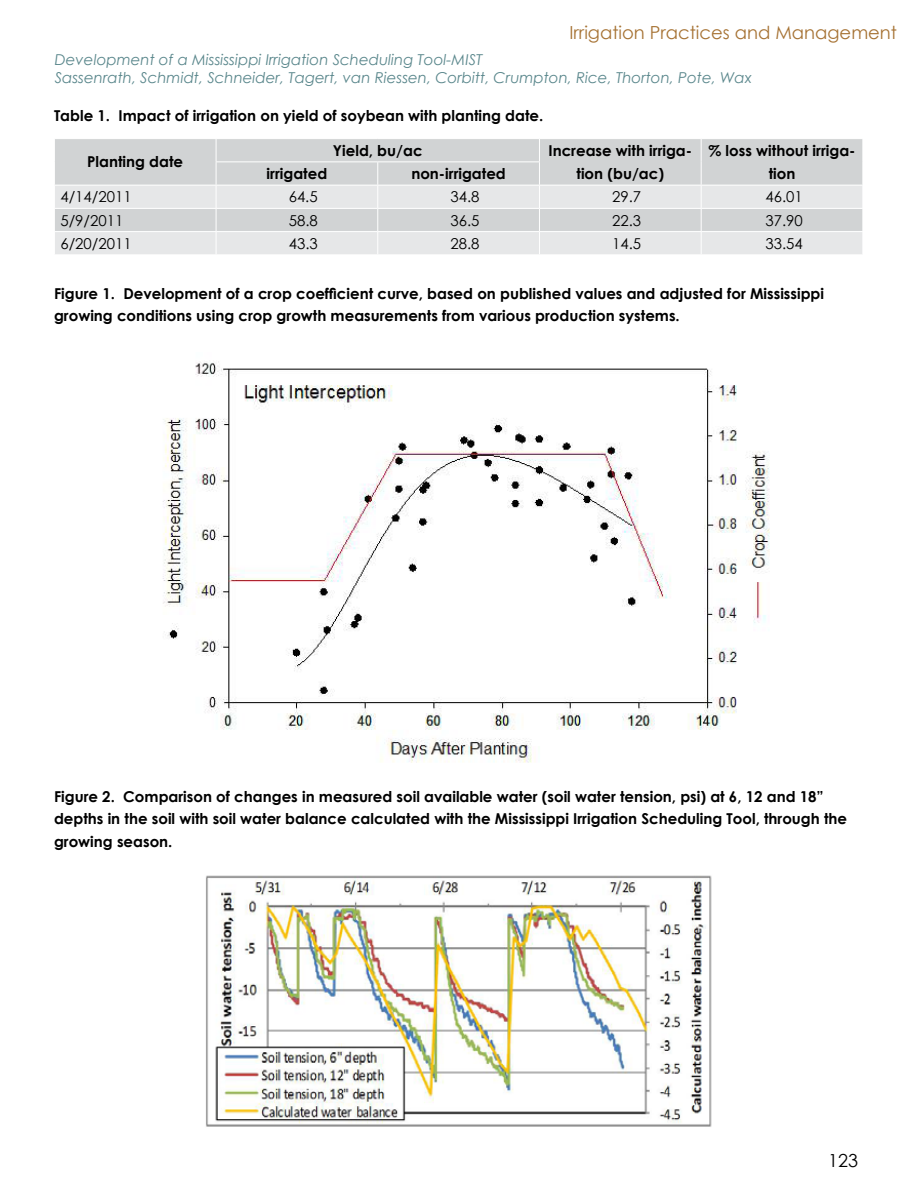
<style>
.page{position:relative;width:918px;height:1188px;background:#fff}
.page>*{position:absolute;margin:0;border:0;box-sizing:border-box;transform-origin:0 0}
.t1{font:18px "Century Gothic";color:#a67233}
.t2{font:18px "Century Gothic";color:#000}
.t3{font:700 15px/22.5px "Century Gothic";color:#000}
.t4{font:italic 15px/18px "Century Gothic";color:#5a878c}
.t5{font:15px "Century Gothic";color:#000}
</style>
<div class="page">
<div style="left:55px;top:139px;width:807px;height:46px;background:#d1d3d4"></div>
<svg style="left:55px;top:186px;width:807px;height:68px;background:#dfe0e1"></svg>
<hr style="left:216px;top:161px;width:162px;height:1px;background:#fff">
<hr style="left:378px;top:161px;width:162px;height:1px;background:#fff">
<hr style="left:54px;top:208px;width:162px;height:1px;background:#fff">
<hr style="left:216px;top:208px;width:162px;height:1px;background:#fff">
<hr style="left:378px;top:208px;width:161px;height:1px;background:#fff">
<hr style="left:539px;top:208px;width:162px;height:1px;background:#fff">
<hr style="left:701px;top:208px;width:162px;height:1px;background:#fff">
<hr style="left:54px;top:231px;width:162px;height:1px;background:#fff">
<hr style="left:216px;top:231px;width:162px;height:1px;background:#fff">
<svg style="left:216px;top:139px;width:1px;height:115px"></svg>
<hr style="left:378px;top:231px;width:161px;height:1px;background:#fff">
<svg style="left:377px;top:162px;width:1px;height:92px"></svg>
<hr style="left:539px;top:231px;width:162px;height:1px;background:#fff">
<svg style="left:539px;top:139px;width:1px;height:115px"></svg>
<hr style="left:701px;top:231px;width:162px;height:1px;background:#fff">
<svg style="left:701px;top:139px;width:1px;height:115px"></svg>
<svg style="left:862px;top:139px;width:1px;height:92px"></svg>
<img style="left:163px;top:361px;width:607px;height:402px">
<img style="left:206px;top:875px;width:506px;height:252px">
<p class="t1" style="left:569px;top:20px;width:329px">Irrigation Practices and Management</p>
<p class="t4" style="left:55px;top:51px;width:699px">Development of a Mississippi Irrigation Scheduling Tool-MIST<br>Sassenrath, Schmidt, Schneider, Tagert, van Riessen, Corbitt, Crumpton, Rice, Thorton, Pote, Wax</p>
<p class="t3" style="left:54px;top:104px;width:491px">Table 1. Impact of irrigation on yield of soybean with planting date.</p>
<p class="t3" style="left:87px;top:150px;width:97px">Planting date</p>
<p class="t3" style="left:333px;top:139px;width:91px">Yield, bu/ac</p>
<p class="t3" style="left:548px;top:139px;width:145px;text-align:center">Increase with irriga&shy;tion (bu/ac)</p>
<p class="t3" style="left:709px;top:139px;width:148px">% loss without irriga-</p>
<p class="t3" style="left:267px;top:162px;width:62px">irrigated</p>
<p class="t3" style="left:411px;top:162px;width:96px">non-irrigated</p>
<p class="t3" style="left:769px;top:161px;width:28px">tion</p>
<p class="t5" style="left:60px;top:186px;width:73px">4/14/2011</p>
<p class="t5" style="left:289px;top:186px;width:31px">64.5</p>
<p class="t5" style="left:450px;top:186px;width:31px">34.8</p>
<p class="t5" style="left:612px;top:186px;width:31px">29.7</p>
<p class="t5" style="left:765px;top:186px;width:39px">46.01</p>
<p class="t5" style="left:60px;top:210px;width:64px">5/9/2011</p>
<p class="t5" style="left:289px;top:210px;width:31px">58.8</p>
<p class="t5" style="left:450px;top:210px;width:31px">36.5</p>
<p class="t5" style="left:612px;top:210px;width:31px">22.3</p>
<p class="t5" style="left:766px;top:210px;width:39px">37.90</p>
<p class="t5" style="left:60px;top:233px;width:73px">6/20/2011</p>
<p class="t5" style="left:289px;top:233px;width:31px">43.3</p>
<p class="t5" style="left:450px;top:233px;width:31px">28.8</p>
<p class="t5" style="left:612px;top:233px;width:31px">14.5</p>
<p class="t5" style="left:766px;top:233px;width:39px">33.54</p>
<p class="t3" style="left:54px;top:281px;width:772px">Figure 1. Development of a crop coefficient curve, based on published values and adjusted for Mississippi growing conditions using crop growth measurements from various production systems.</p>
<p class="t3" style="left:54px;top:784px;width:795px">Figure 2. Comparison of changes in measured soil available water (soil water tension, psi) at 6, 12 and 18” depths in the soil with soil water balance calculated with the Mississippi Irrigation Scheduling Tool, through the growing season.</p>
<p class="t2" style="left:828px;top:1148px;width:31px">123</p>
</div>
